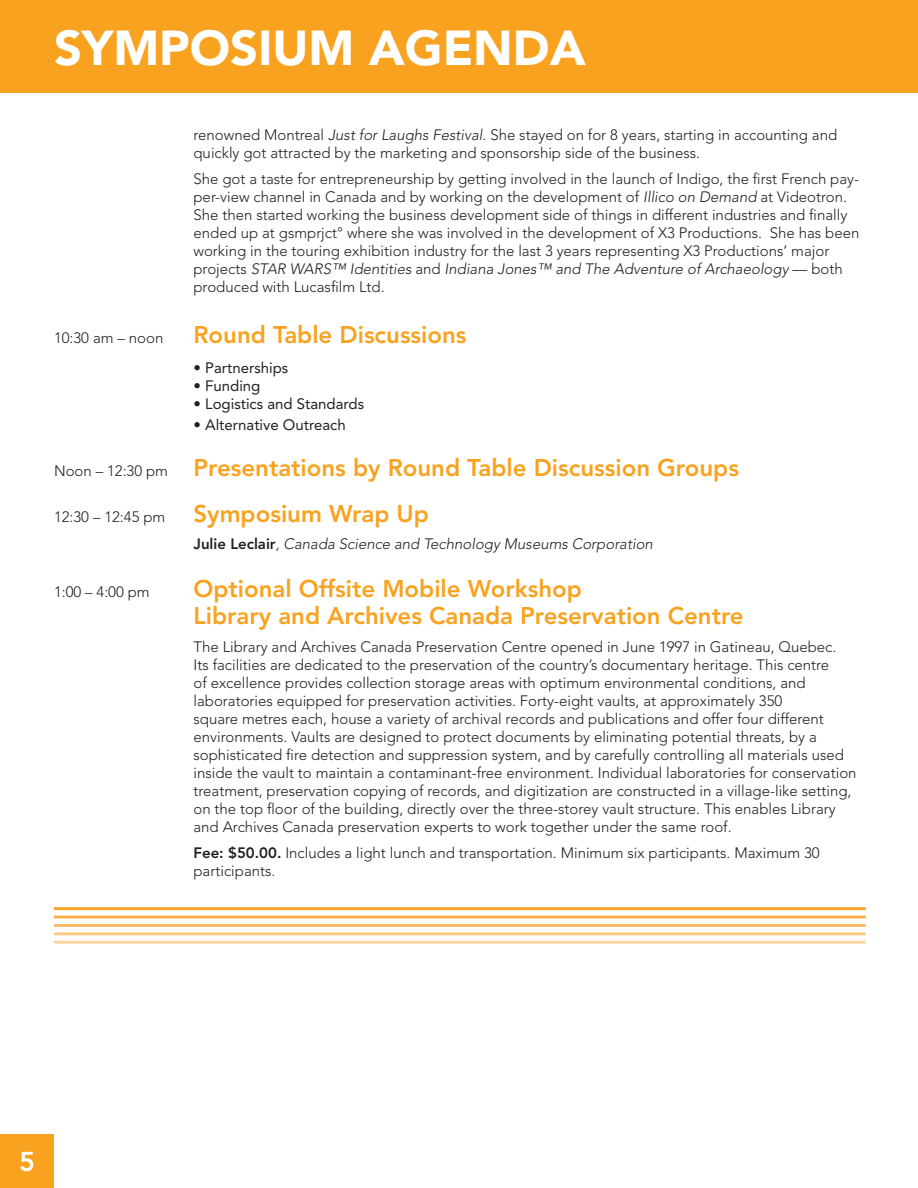
<style>
.page{position:relative;width:918px;height:1188px;background:#fff}
.page>*{position:absolute;margin:0;border:0;box-sizing:border-box;transform-origin:0 0}
._14_bold_green{font:900 48.6px "Avenir LT Std";color:#fff}
.bold_black_12{font:800 27px "Avenir";color:#fff}
.bold_yellow_16{font:800 24px "Avenir";color:#f9a21f}
.bold_black_12-2{font:800 24px/27px "Avenir";color:#f9a21f}
.body_agrnda_indent{font:300 15px/18px "Avenir";color:#231f20}
.bold_yellow_16-2{font:15px "Avenir";color:#231f20}
.body_agrnda_indent-2{font:italic 300 15px "Avenir";color:#231f20}
.bold_yellow_16-3{font:300 15px "Avenir";color:#231f20}
.bold_black_12-3{font:300 15px "Avenir";color:#231f20}
.s1{font-style:italic}
.s2{font-weight:300;font-size:15px;color:#231f20}
.s3{font-weight:800;font-style:normal}
.s4{font-weight:800}
</style>
<div class="page">
<div style="left:0;top:0;width:918px;height:93px;background:#f9a21f"></div>
<div style="left:0;top:1134px;width:54px;height:54px;background:#f9a21f"></div>
<hr style="left:54px;top:907px;width:812px;height:3px;background:#f9a21f">
<hr style="left:54px;top:916px;width:812px;height:2px;background:#fbae41">
<hr style="left:54px;top:924px;width:812px;height:3px;background:#fcbb63">
<hr style="left:54px;top:932px;width:812px;height:3px;background:#fdc982">
<hr style="left:54px;top:941px;width:812px;height:3px;background:#fdd5a0">
<p class="_14_bold_green" style="left:54px;top:19px;width:533px">SYMPOSIUM AGENDA</p>
<p class="body_agrnda_indent" style="left:194px;top:126px;width:645px">renowned Montreal <span class="s1">Just for Laughs Festival</span>. She stayed on for 8 years, starting in accounting and quickly got attracted by the marketing and sponsorship side of the business.</p>
<p class="body_agrnda_indent" style="left:194px;top:170px;width:667px">She got a taste for entrepreneurship by getting involved in the launch of Indigo, the first French pay&shy;per-view channel in Canada and by working on the development of <span class="s1">Illico on Demand</span> at Videotron.<br>She then started working the business development side of things in different industries and finally ended up at gsmprjct° where she was involved in the development of X3 Productions. She has been working in the touring exhibition industry for the last 3 years representing X3 Productions’ major projects <span class="s1">STAR WARS™ Identities</span> and <span class="s1">Indiana Jones™ and The Adventure of Archaeology</span> — both produced with Lucasfilm Ltd.</p>
<p class="bold_yellow_16-3" style="left:54px;top:329px;width:111px">10:30 am – noon</p>
<p class="bold_yellow_16" style="left:194px;top:320px;width:275px">Round Table Discussions</p>
<p class="bold_yellow_16-2" style="left:194px;top:359px;width:96px">• Partnerships</p>
<p class="bold_yellow_16-2" style="left:194px;top:377px;width:68px">• Funding</p>
<p class="bold_yellow_16-2" style="left:194px;top:395px;width:172px">• Logistics and Standards</p>
<p class="bold_yellow_16-2" style="left:194px;top:416px;width:154px">• Alternative Outreach</p>
<p class="bold_yellow_16" style="left:54px;top:453px;width:687px"><span class="s2">Noon – 12:30 pm</span> Presentations by Round Table Discussion Groups</p>
<p class="bold_yellow_16" style="left:54px;top:499px;width:377px"><span class="s2">12:30 – 12:45 pm</span> Symposium Wrap Up</p>
<p class="body_agrnda_indent-2" style="left:194px;top:535px;width:461px"><span class="s3">Julie Leclair</span>, Canada Science and Technology Museums Corporation</p>
<p class="bold_black_12-3" style="left:54px;top:583px;width:97px">1:00 – 4:00 pm</p>
<p class="bold_black_12-2" style="left:193px;top:575px;width:552px">Optional Offsite Mobile Workshop<br>Library and Archives Canada Preservation Centre</p>
<p class="body_agrnda_indent" style="left:194px;top:637px;width:665px">The Library and Archives Canada Preservation Centre opened in June 1997 in Gatineau, Quebec.<br>Its facilities are dedicated to the preservation of the country’s documentary heritage. This centre<br>of excellence provides collection storage areas with optimum environmental conditions, and laboratories equipped for preservation activities. Forty-eight vaults, at approximately 350<br>square metres each, house a variety of archival records and publications and offer four different environments. Vaults are designed to protect documents by eliminating potential threats, by a sophisticated fire detection and suppression system, and by carefully controlling all materials used inside the vault to maintain a contaminant-free environment. Individual laboratories for conservation treatment, preservation copying of records, and digitization are constructed in a village-like setting, on the top floor of the building, directly over the three-storey vault structure. This enables Library and Archives Canada preservation experts to work together under the same roof.</p>
<p class="body_agrnda_indent" style="left:194px;top:844px;width:628px"><span class="s4">Fee: $50.00.</span> Includes a light lunch and transportation. Minimum six participants. Maximum 30 participants.</p>
<p class="bold_black_12" style="left:19px;top:1145px;width:17px">5</p>
</div>
